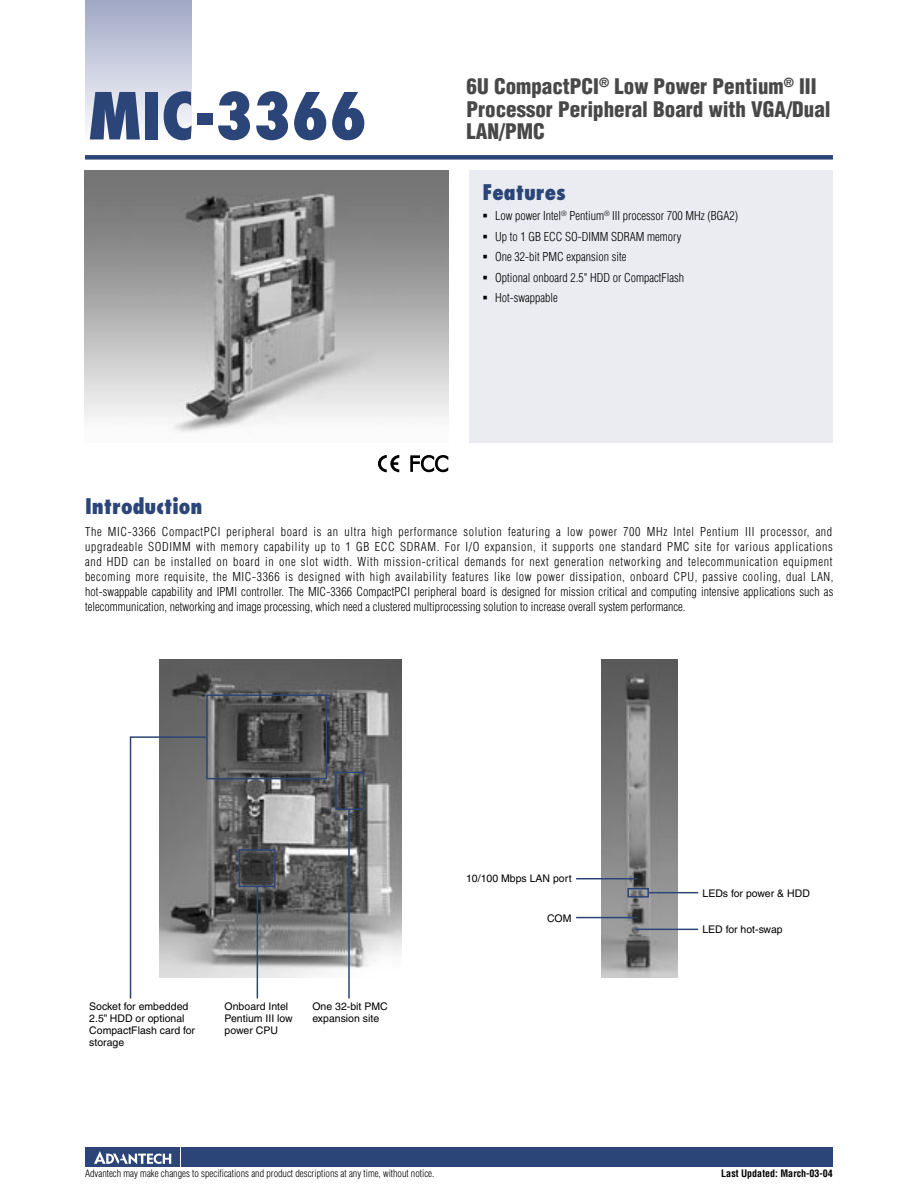
<style>
.page{position:relative;width:918px;height:1188px;background:#fff}
.page>*{position:absolute;margin:0;border:0;box-sizing:border-box;transform-origin:0 0}
.DS_Model_Name_1P{font:800 condensed 63px "Futura";color:#2b4578}
.DS_Headline-1P{font:900 condensed 21px/22.5px "Helvetica";color:#484848}
.DS_Paragraph_Header{font:800 condensed 21px "Futura";color:#2b4578}
.DS_Body_Text{font:300 condensed 12px/15px "Helvetica";color:#000;text-align:justify}
.DS_Feature{font:300 condensed 12px "Helvetica";color:#000}
.DS_Photo_text{font:10.5px/12px "Helvetica";color:#000}
.t1{font:300 condensed 10.05px "Helvetica";color:#000}
.t2{font:700 condensed 10.05px "Helvetica";color:#000}
</style>
<div class="page">
<div style="left:182px;top:1147px;width:651px;height:20px;background:#2b4578"></div>
<div style="left:85px;top:1147px;width:95px;height:20px;background:#2b4578"></div>
<svg style="left:94px;top:1151px;width:77px;height:13px"></svg>
<div style="left:85px;top:155px;width:748px;height:5px;background:#2b4578"></div>
<div style="left:85px;top:0;width:106px;height:143px;background:linear-gradient(to bottom,#a0a8c5,#fffeff)"></div>
<div style="left:470px;top:170px;width:363px;height:272px;background:#eaecf1"></div>
<img style="left:160px;top:659px;width:242px;height:319px">
<div style="left:206px;top:695px;width:121px;height:84px;border:2px solid #2b4578"></div>
<div style="left:335px;top:772px;width:29px;height:38px;border:2px solid #2b4578"></div>
<div style="left:239px;top:849px;width:36px;height:38px;border:2px solid #2b4578"></div>
<img style="left:85px;top:170px;width:363px;height:263px">
<svg style="left:129px;top:736px;width:78px;height:263px"></svg>
<hr style="left:257px;top:887px;width:1px;height:112px;background:#2b4578">
<img style="left:601px;top:659px;width:77px;height:319px">
<hr style="left:576px;top:878px;width:61px;height:1px;background:#2b4578">
<hr style="left:576px;top:917px;width:61px;height:1px;background:#2b4578">
<hr style="left:635px;top:929px;width:63px;height:1px;background:#2b4578">
<div style="left:627px;top:888px;width:22px;height:10px;border:2px solid #2b4578"></div>
<hr style="left:649px;top:892px;width:49px;height:1px;background:#2b4578">
<hr style="left:348px;top:809px;width:2px;height:190px;background:#2b4578">
<svg style="left:378px;top:455px;width:21px;height:17px"></svg>
<svg style="left:410px;top:455px;width:38px;height:17px"></svg>
<p class="DS_Model_Name_1P" style="left:89px;top:76px;width:280px">MIC-3366</p>
<p class="DS_Headline-1P" style="left:467px;top:75px;width:366px">6U CompactPCI<sup>®</sup> Low Power Pentium<sup>®</sup> III<br>Processor Peripheral Board with VGA/Dual</p>
<p class="DS_Headline-1P" style="left:467px;top:120px;width:80px">LAN/PMC</p>
<h2 class="DS_Paragraph_Header" style="left:482px;top:178px;width:85px">Features</h2>
<p class="DS_Feature" style="left:482px;top:209px;width:257px">▪ Low power Intel<sup>®</sup> Pentium<sup>®</sup> III processor 700 MHz (BGA2)</p>
<p class="DS_Feature" style="left:482px;top:229px;width:200px">▪ Up to 1 GB ECC SO-DIMM SDRAM memory</p>
<p class="DS_Feature" style="left:482px;top:250px;width:146px">▪ One 32-bit PMC expansion site</p>
<p class="DS_Feature" style="left:482px;top:271px;width:203px">▪ Optional onboard 2.5" HDD or CompactFlash</p>
<p class="DS_Feature" style="left:482px;top:291px;width:77px">▪ Hot-swappable</p>
<p class="DS_Paragraph_Header" style="left:85px;top:493px;width:119px">Introduction</p>
<p class="DS_Body_Text" style="left:85px;top:524px;width:750px">The MIC-3366 CompactPCI peripheral board is an ultra high performance solution featuring a low power 700 MHz Intel Pentium III processor, and upgradeable SODIMM with memory capability up to 1 GB ECC SDRAM. For I/O expansion, it supports one standard PMC site for various applications and HDD can be installed on board in one slot width. With mission-critical demands for next generation networking and telecommunication equipment becoming more requisite, the MIC-3366 is designed with high availability features like low power dissipation, onboard CPU, passive cooling, dual LAN, hot-swappable capability and IPMI controller. The MIC-3366 CompactPCI peripheral board is designed for mission critical and computing intensive applications such as telecommunication, networking and image processing, which need a clustered multiprocessing solution to increase overall system performance.</p>
<p class="DS_Photo_text" style="left:89px;top:1000px;width:107px">Socket for embedded<br>2.5” HDD or optional<br>CompactFlash card for storage</p>
<p class="DS_Photo_text" style="left:225px;top:1000px;width:70px">Onboard Intel<br>Pentium III low power CPU</p>
<p class="DS_Photo_text" style="left:312px;top:1000px;width:77px">One 32-bit PMC expansion site</p>
<p class="DS_Photo_text" style="left:466px;top:872px;width:107px">10/100 Mbps LAN port</p>
<p class="DS_Photo_text" style="left:547px;top:912px;width:26px">COM</p>
<p class="DS_Photo_text" style="left:703px;top:888px;width:109px">LEDs for power &amp; HDD</p>
<p class="DS_Photo_text" style="left:702px;top:923px;width:82px">LED for hot-swap</p>
<p class="t1" style="left:85px;top:1168px;width:351px">Advantech may make changes to specifications and product descriptions at any time, without notice.</p>
<p class="t2" style="left:721px;top:1167px;width:113px">Last Updated: March-03-04</p>
</div>
